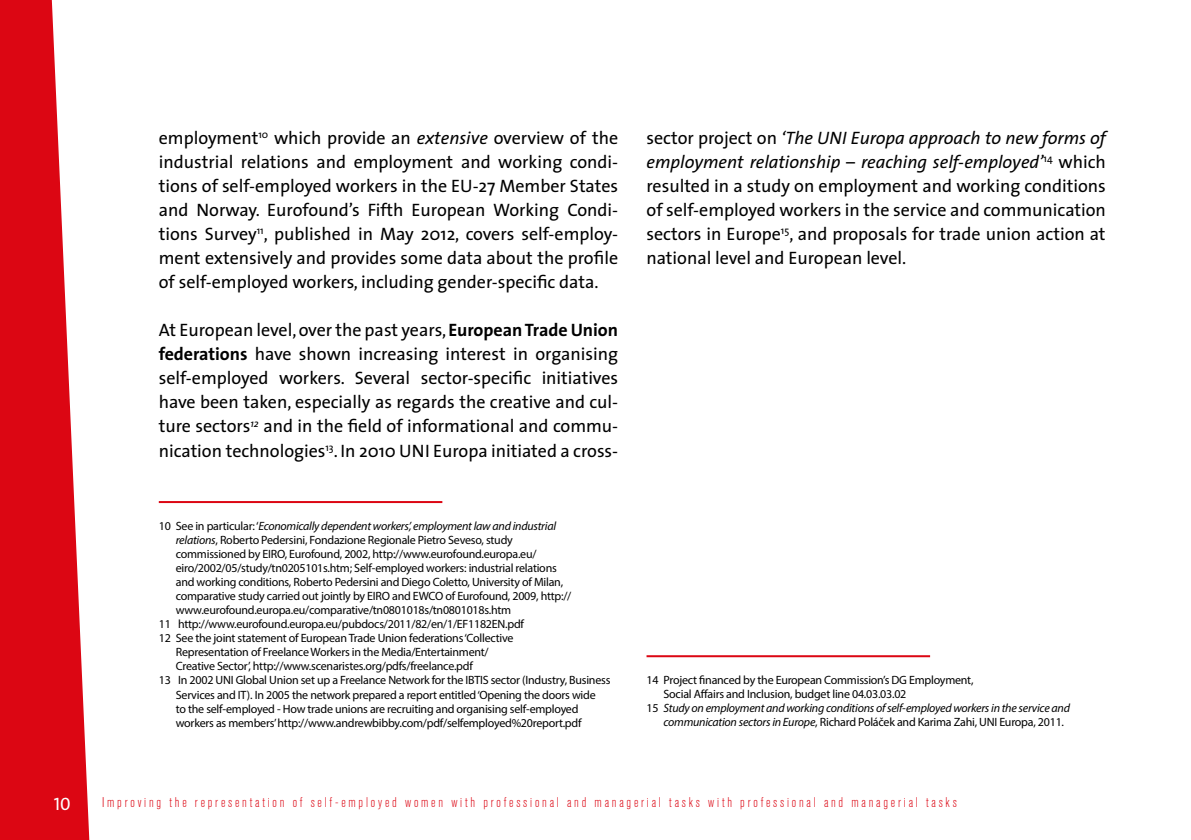
<style>
.page{position:relative;width:1191px;height:840px;background:#fff}
.page>*{position:absolute;margin:0;border:0;box-sizing:border-box;transform-origin:0 0}
.t1{font:18px/24px "The Sans";color:#000;text-align:justify}
.t2{font:18px "The Sans Caps";color:#fff}
.t3{font:300 condensed 14px "Akzidenz Grotesk BQ";letter-spacing:.2em;color:#dc0613}
.t4{font:12px "Myriad Pro";letter-spacing:-.02em;color:#000}
.t5{font:italic 12px "Myriad Pro";letter-spacing:-.02em;color:#000}
.s1{font-style:italic}
.s2{font-weight:700}
.s3{font-style:normal}
</style>
<div class="page">
<svg style="left:0;top:0;width:90px;height:839px;background:#e02530"></svg>
<hr style="left:159px;top:500px;width:283px;height:2px;background:#dc0613">
<hr style="left:646px;top:654px;width:284px;height:2px;background:#dc0613">
<p class="t1" style="left:159px;top:126px;width:461px">employment<sup>10</sup> which provide an <span class="s1">extensive</span> overview of the industrial relations and employment and working condi&shy;tions of self-employed workers in the EU-27 Member States and Norway. Eurofound’s Fifth European Working Condi&shy;tions Survey<sup>11</sup>, published in May 2012, covers self-employ&shy;ment extensively and provides some data about the profile of self-employed workers, including gender-specific data.</p>
<p class="t1" style="left:159px;top:318px;width:461px">At European level, over the past years, <span class="s2">European Trade Union federations</span> have shown increasing interest in organising self-employed workers. Several sector-specific initiatives have been taken, especially as regards the creative and cul&shy;ture sectors<sup>12</sup> and in the field of informational and commu&shy;nication technologies<sup>13</sup>. In 2010 UNI Europa initiated a cross-</p>
<p class="t5" style="left:159px;top:518px;width:399px"><span class="s3">10 See in particular: ‘</span>Economically dependent workers’, employment law and industrial</p>
<p class="t4" style="left:176px;top:532px;width:338px"><span class="s1">relations</span>, Roberto Pedersini, Fondazione Regionale Pietro Seveso, study</p>
<p class="t4" style="left:176px;top:546px;width:362px">commissioned by EIRO, Eurofound, 2002, http://www.eurofound.europa.eu/</p>
<p class="t4" style="left:176px;top:560px;width:382px">eiro/2002/05/study/tn0205101s.htm; Self-employed workers: industrial relations</p>
<p class="t4" style="left:176px;top:574px;width:389px">and working conditions, Roberto Pedersini and Diego Coletto, University of Milan,</p>
<p class="t4" style="left:176px;top:588px;width:397px">comparative study carried out jointly by EIRO and EWCO of Eurofound, 2009, http://</p>
<p class="t4" style="left:176px;top:602px;width:337px">www.eurofound.europa.eu/comparative/tn0801018s/tn0801018s.htm</p>
<p class="t4" style="left:159px;top:616px;width:367px">11 http://www.eurofound.europa.eu/pubdocs/2011/82/en/1/EF1182EN.pdf</p>
<p class="t4" style="left:159px;top:630px;width:356px">12 See the joint statement of European Trade Union federations ‘Collective</p>
<p class="t4" style="left:176px;top:644px;width:314px">Representation of Freelance Workers in the Media/Entertainment/</p>
<p class="t4" style="left:176px;top:658px;width:298px">Creative Sector’, http://www.scenaristes.org/pdfs/freelance.pdf</p>
<p class="t4" style="left:159px;top:672px;width:453px">13 In 2002 UNI Global Union set up a Freelance Network for the IBTIS sector (Industry, Business</p>
<p class="t4" style="left:176px;top:686px;width:421px">Services and IT). In 2005 the network prepared a report entitled ‘Opening the doors wide</p>
<p class="t4" style="left:176px;top:700px;width:404px">to the self-employed - How trade unions are recruiting and organising self-employed</p>
<p class="t4" style="left:176px;top:714px;width:407px">workers as members’ http://www.andrewbibby.com/pdf/selfemployed%20report.pdf</p>
<p class="t1" style="left:646px;top:126px;width:461px">sector project on <span class="s1">‘The UNI Europa approach to new forms of employment relationship – reaching self-employed’</span><sup>14</sup> which resulted in a study on employment and working conditions of self-employed workers in the service and communication sectors in Europe<sup>15</sup>, and proposals for trade union action at national level and European level.</p>
<p class="t4" style="left:646px;top:672px;width:328px">14 Project financed by the European Commission’s DG Employment,</p>
<p class="t4" style="left:663px;top:686px;width:244px">Social Affairs and Inclusion, budget line 04.03.03.02</p>
<p class="t5" style="left:646px;top:700px;width:425px"><span class="s3">15</span> Study on employment and working conditions of self-employed workers in the service and</p>
<p class="t4" style="left:663px;top:714px;width:402px"><span class="s1">communication sectors in Europe</span>, Richard Poláček and Karima Zahi, UNI Europa, 2011.</p>
<h1 class="t2" style="left:54px;top:791px;width:18px">10</h1>
<p class="t3" style="left:102px;top:793px;width:856px">Improving the representation of self-employed women with professional and managerial tasks with professional and managerial tasks</p>
</div>
